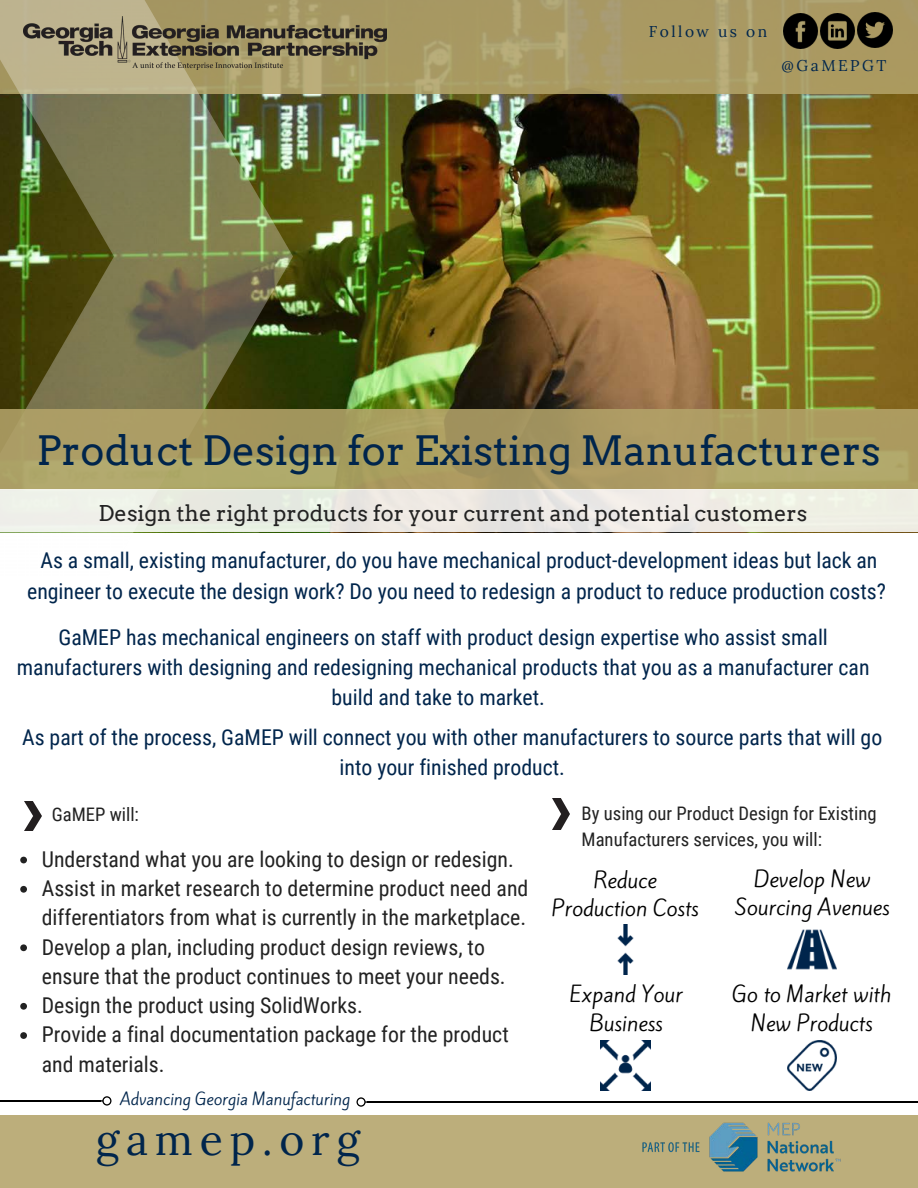
<style>
.page{position:relative;width:918px;height:1188px;background:#fff}
.page>*{position:absolute;margin:0;border:0;box-sizing:border-box;transform-origin:0 0}
.t1{font:42.75px "Lora";letter-spacing:.16em;color:#00254c}
.t2{font:40.5px "Arvo";color:#00254c}
.t3{font:21.75px/30.3px "Roboto Condensed";color:#00254c;text-align:center}
.t4{font:21.75px/29.2px "Roboto Condensed";color:#222}
.t5{font:21.75px "Arvo";color:#222}
.t6{font:20.25px/28.2px "Kite One";color:#000;text-align:center}
.t7{font:18.75px/25.8px "Roboto Condensed";color:#222}
.t8{font:15.6px "Kite One";color:#00254c}
.t9{font:15.6px "Lora";letter-spacing:.16em;color:#00254c}
</style>
<div class="page">
<div style="left:0;top:1115px;width:918px;height:73px;background:#bcae7b"></div>
<hr style="left:0;top:1100px;width:100px;height:2px;background:#000">
<svg style="left:100px;top:1096px;width:12px;height:10px"></svg>
<hr style="left:367px;top:1101px;width:551px;height:2px;background:#000">
<svg style="left:356px;top:1097px;width:11px;height:10px"></svg>
<img style="left:292px;top:93px;width:626px;height:317px">
<svg style="left:292px;top:0;width:626px;height:93px;background:#a99b65"></svg>
<img style="left:820px;top:14px;width:35px;height:34px">
<img style="left:783px;top:14px;width:35px;height:34px">
<img style="left:0;top:0;width:292px;height:533px">
<div style="left:0;top:410px;width:918px;height:80px;background:linear-gradient(to right,#a99e64,#ac9d62)"></div>
<img style="left:24px;top:15px;width:363px;height:55px">
<img style="left:857px;top:12px;width:35px;height:35px">
<svg style="left:20px;top:857px;width:7px;height:6px"></svg>
<svg style="left:20px;top:886px;width:7px;height:7px"></svg>
<svg style="left:20px;top:944px;width:7px;height:7px"></svg>
<svg style="left:20px;top:1003px;width:7px;height:7px"></svg>
<svg style="left:20px;top:1032px;width:7px;height:7px"></svg>
<img style="left:25px;top:801px;width:17px;height:29px">
<img style="left:552px;top:799px;width:17px;height:30px">
<div style="left:0;top:489px;width:918px;height:43px;background:#eeece4"></div>
<img style="left:642px;top:1122px;width:199px;height:50px">
<img style="left:788px;top:1041px;width:49px;height:49px">
<img style="left:788px;top:929px;width:49px;height:41px">
<img style="left:617px;top:925px;width:17px;height:49px">
<img style="left:601px;top:1041px;width:49px;height:49px">
<p class="t9" style="left:649px;top:21px;width:120px">Follow us on</p>
<p class="t9" style="left:782px;top:55px;width:106px">@GaMEPGT</p>
<h2 class="t2" style="left:36px;top:426px;width:846px">Product Design for Existing Manufacturers</h2>
<p class="t5" style="left:99px;top:500px;width:710px">Design the right products for your current and potential customers</p>
<p class="t3" style="left:27px;top:544px;width:860px">As a small, existing manufacturer, do you have mechanical product-development ideas but lack an engineer to execute the design work? Do you need to redesign a product to reduce production costs?</p>
<p class="t3" style="left:17px;top:621px;width:854px">GaMEP has mechanical engineers on staff with product design expertise who assist small manufacturers with designing and redesigning mechanical products that you as a manufacturer can build and take to market.</p>
<p class="t3" style="left:22px;top:721px;width:862px">As part of the process, GaMEP will connect you with other manufacturers to source parts that will go into your finished product.</p>
<p class="t7" style="left:52px;top:801px;width:89px">GaMEP will:</p>
<p class="t4" style="left:42px;top:844px;width:488px">Understand what you are looking to design or redesign.<br>Assist in market research to determine product need and differentiators from what is currently in the marketplace.<br>Develop a plan, including product design reviews, to ensure that the product continues to meet your needs.<br>Design the product using SolidWorks.<br>Provide a final documentation package for the product and materials.</p>
<p class="t8" style="left:120px;top:1088px;width:232px">Advancing Georgia Manufacturing</p>
<h1 class="t1" style="left:96px;top:1112px;width:266px">gamep.org</h1>
<p class="t7" style="left:582px;top:800px;width:297px">By using our Product Design for Existing<br>Manufacturers services, you will:</p>
<p class="t6" style="left:551px;top:866px;width:149px">Reduce<br>Production Costs</p>
<p class="t6" style="left:735px;top:865px;width:156px">Develop New<br>Sourcing Avenues</p>
<p class="t6" style="left:569px;top:981px;width:115px">Expand Your<br>Business</p>
<p class="t6" style="left:732px;top:981px;width:160px">Go to Market with<br>New Products</p>
</div>
